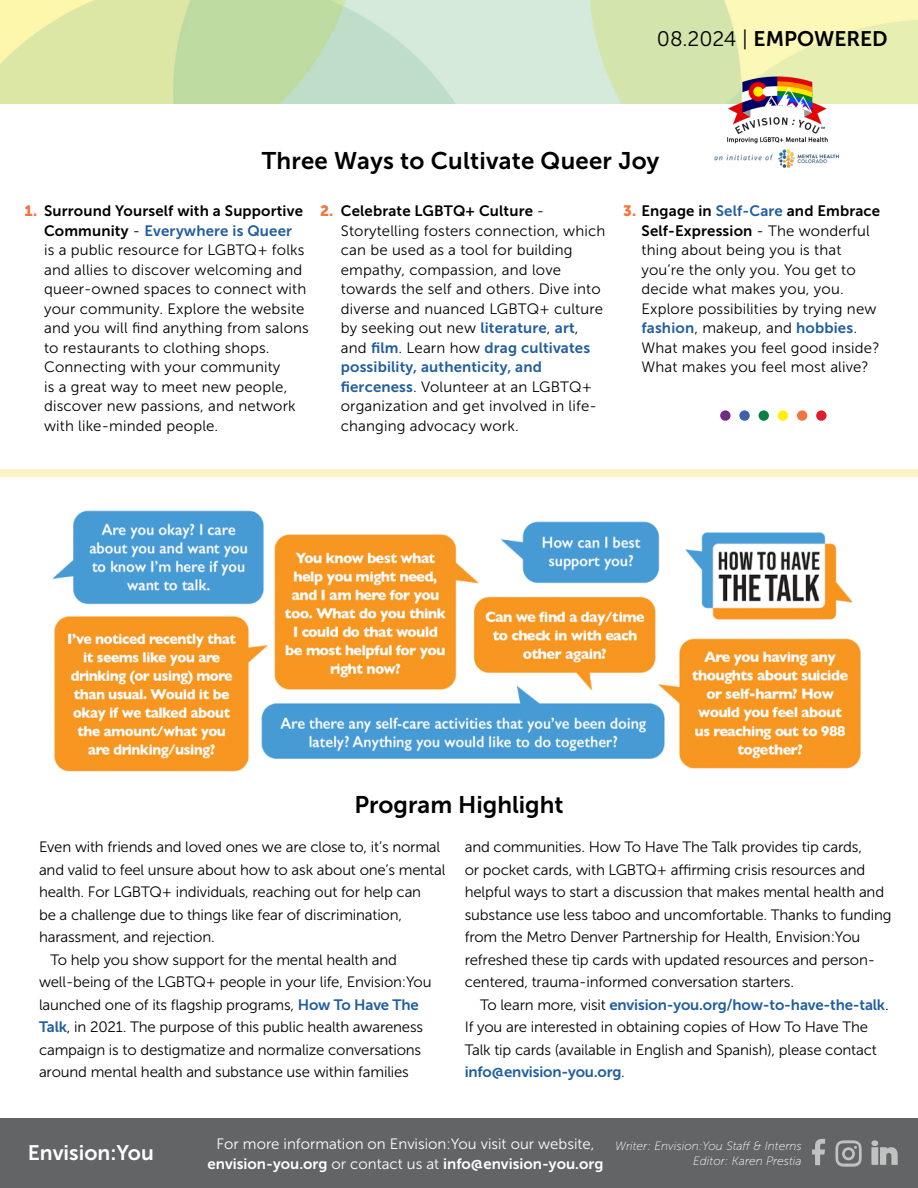
<style>
.page{position:relative;width:918px;height:1188px;background:#fff}
.page>*{position:absolute;margin:0;border:0;box-sizing:border-box;transform-origin:0 0}
.t1{font:24px "Museo Sans 700";letter-spacing:.01em;color:#000}
.t2{font:21px "Museo Sans 700";color:#000}
.t3{font:21px "Museo Sans 700";color:#fff}
.t4{font:15px/22.5px "Museo Sans 300";letter-spacing:-.01em;color:#000}
.t5{font:15px/19.5px "Museo Sans 300";letter-spacing:.01em;color:#000}
.t6{font:15px/19.5px "Museo Sans 700";letter-spacing:.01em;color:#000}
.t7{font:15px/19.5px "Museo Sans 700";letter-spacing:.01em;color:#215e9e}
.t8{font:15px "Museo Sans 700";letter-spacing:-.01em;color:#215e9e}
.t9{font:15px "Museo Sans 700";color:#fff}
.t10{font:15px "Museo Sans 300";color:#fff}
.t11{font:15px "Museo Sans 900";color:#f47440}
.t12{font:italic 12px/15px "Museo Sans 100";color:#fff;text-align:right}
.s1{font-family:"Museo Sans 300"}
.s2{font-family:"Museo Sans 700";color:#215e9e}
.s3{font-family:"Museo Sans 300";color:#000}
.s4{color:#215e9e}
.s5{font-family:"Museo Sans 900";color:#f47440}
</style>
<div class="page">
<img style="left:0;top:0;width:918px;height:104px">
<div style="left:0;top:470px;width:918px;height:7px;background:#fdf1c6"></div>
<div style="left:0;top:1119px;width:918px;height:69px;background:#636466"></div>
<img style="left:52px;top:510px;width:809px;height:262px">
<div style="left:720px;top:410px;width:11px;height:11px;background:#722a82;border-radius:50%"></div>
<div style="left:739px;top:410px;width:11px;height:11px;background:#4160aa;border-radius:50%"></div>
<div style="left:759px;top:410px;width:10px;height:11px;background:#078141;border-radius:50%"></div>
<div style="left:778px;top:410px;width:10px;height:11px;background:#fff200;border-radius:50%"></div>
<div style="left:797px;top:410px;width:10px;height:11px;background:#f47440;border-radius:50%"></div>
<div style="left:816px;top:410px;width:11px;height:11px;background:#e11e25;border-radius:50%"></div>
<img style="left:698px;top:69px;width:151px;height:99px">
<svg style="left:835px;top:1140px;width:27px;height:27px"></svg>
<svg style="left:812px;top:1139px;width:13px;height:26px"></svg>
<svg style="left:871px;top:1140px;width:27px;height:25px"></svg>
<h2 class="t2" style="left:657px;top:27px;width:232px"><span class="s1">08.2024 |</span> EMPOWERED</h2>
<h1 class="t1" style="left:262px;top:147px;width:399px">Three Ways to Cultivate Queer Joy</h1>
<p class="t11" style="left:320px;top:203px;width:15px">2.</p>
<p class="t11" style="left:25px;top:203px;width:14px">1.</p>
<p class="t6" style="left:341px;top:201px;width:205px">Celebrate LGBTQ+ Culture <span class="s1">-</span></p>
<p class="t5" style="left:341px;top:221px;width:266px">Storytelling fosters connection, which can be used as a tool for building empathy, compassion, and love towards the self and others. Dive into diverse and nuanced LGBTQ+ culture by seeking out new <span class="s2">literature</span>, <span class="s2">art</span>,</p>
<p class="t7" style="left:341px;top:338px;width:251px"><span class="s3">and</span> film<span class="s3">. Learn how</span> drag cultivates possibility, authenticity, and</p>
<p class="t5" style="left:341px;top:377px;width:258px"><span class="s2">fierceness</span>. Volunteer at an LGBTQ+ organization and get involved in life&shy;changing advocacy work.</p>
<p class="t6" style="left:44px;top:201px;width:260px">Surround Yourself with a Supportive<br>Community <span class="s1">-</span> <span class="s4">Everywhere is Queer</span></p>
<p class="t5" style="left:44px;top:241px;width:266px">is a public resource for LGBTQ+ folks and allies to discover welcoming and queer-owned spaces to connect with your community. Explore the website and you will find anything from salons to restaurants to clothing shops.<br>Connecting with your community<br>is a great way to meet new people, discover new passions, and network with like-minded people.</p>
<p class="t6" style="left:623px;top:201px;width:259px;text-align:center"><span class="s5">3.</span> Engage in <span class="s4">Self-Care</span> and Embrace<br>Self-Expression <span class="s1">- The wonderful</span></p>
<p class="t5" style="left:642px;top:241px;width:236px">thing about being you is that you’re the only you. You get to decide what makes you, you.<br>Explore possibilities by trying new</p>
<p class="t7" style="left:642px;top:318px;width:217px">fashion<span class="s3">, makeup, and</span> hobbies<span class="s3">.</span></p>
<p class="t5" style="left:642px;top:338px;width:240px">What makes you feel good inside?<br>What makes you feel most alive?</p>
<h1 class="t1" style="left:354px;top:792px;width:211px">Program Highlight</h1>
<p class="t4" style="left:39px;top:836px;width:403px">Even with friends and loved ones we are close to, it’s normal</p>
<p class="t4" style="left:39px;top:858px;width:408px">and valid to feel unsure about how to ask about one’s mental</p>
<p class="t4" style="left:39px;top:881px;width:384px">health. For LGBTQ+ individuals, reaching out for help can</p>
<p class="t4" style="left:39px;top:903px;width:365px">be a challenge due to things like fear of discrimination,</p>
<p class="t4" style="left:39px;top:926px;width:177px">harassment, and rejection.</p>
<p class="t4" style="left:51px;top:948px;width:348px">To help you show support for the mental health and</p>
<p class="t4" style="left:39px;top:971px;width:394px">well-being of the LGBTQ+ people in your life, Envision:You</p>
<p class="t4" style="left:39px;top:993px;width:381px">launched one of its flagship programs, <span class="s2">How To Have The</span></p>
<p class="t4" style="left:39px;top:1016px;width:386px"><span class="s2">Talk</span>, in 2021. The purpose of this public health awareness</p>
<p class="t4" style="left:39px;top:1038px;width:384px">campaign is to destigmatize and normalize conversations</p>
<p class="t4" style="left:39px;top:1061px;width:371px">around mental health and substance use within families</p>
<p class="t4" style="left:465px;top:836px;width:428px">and communities. How To Have The Talk provides tip cards,<br>or pocket cards, with LGBTQ+ affirming crisis resources and helpful ways to start a discussion that makes mental health and substance use less taboo and uncomfortable. Thanks to funding from the Metro Denver Partnership for Health, Envision:You refreshed these tip cards with updated resources and person&shy;centered, trauma-informed conversation starters.</p>
<p class="t8" style="left:480px;top:996px;width:410px"><span class="s3">To learn more, visit</span> envision-you.org/how-to-have-the-talk<span class="s3">.</span></p>
<p class="t4" style="left:465px;top:1016px;width:413px">If you are interested in obtaining copies of How To Have The<br>Talk tip cards (available in English and Spanish), please contact</p>
<p class="t8" style="left:465px;top:1064px;width:162px">info@envision-you.org<span class="s3">.</span></p>
<h2 class="t3" style="left:28px;top:1141px;width:128px">Envision:You</h2>
<p class="t10" style="left:217px;top:1136px;width:379px">For more information on Envision:You visit our website,</p>
<p class="t9" style="left:208px;top:1155px;width:397px">envision-you.org <span class="s1">or contact us at</span> info@envision-you.org</p>
<p class="t12" style="left:615px;top:1138px;width:188px">Writer: Envision:You Staff &amp; Interns<br>Editor: Karen Prestia</p>
</div>
